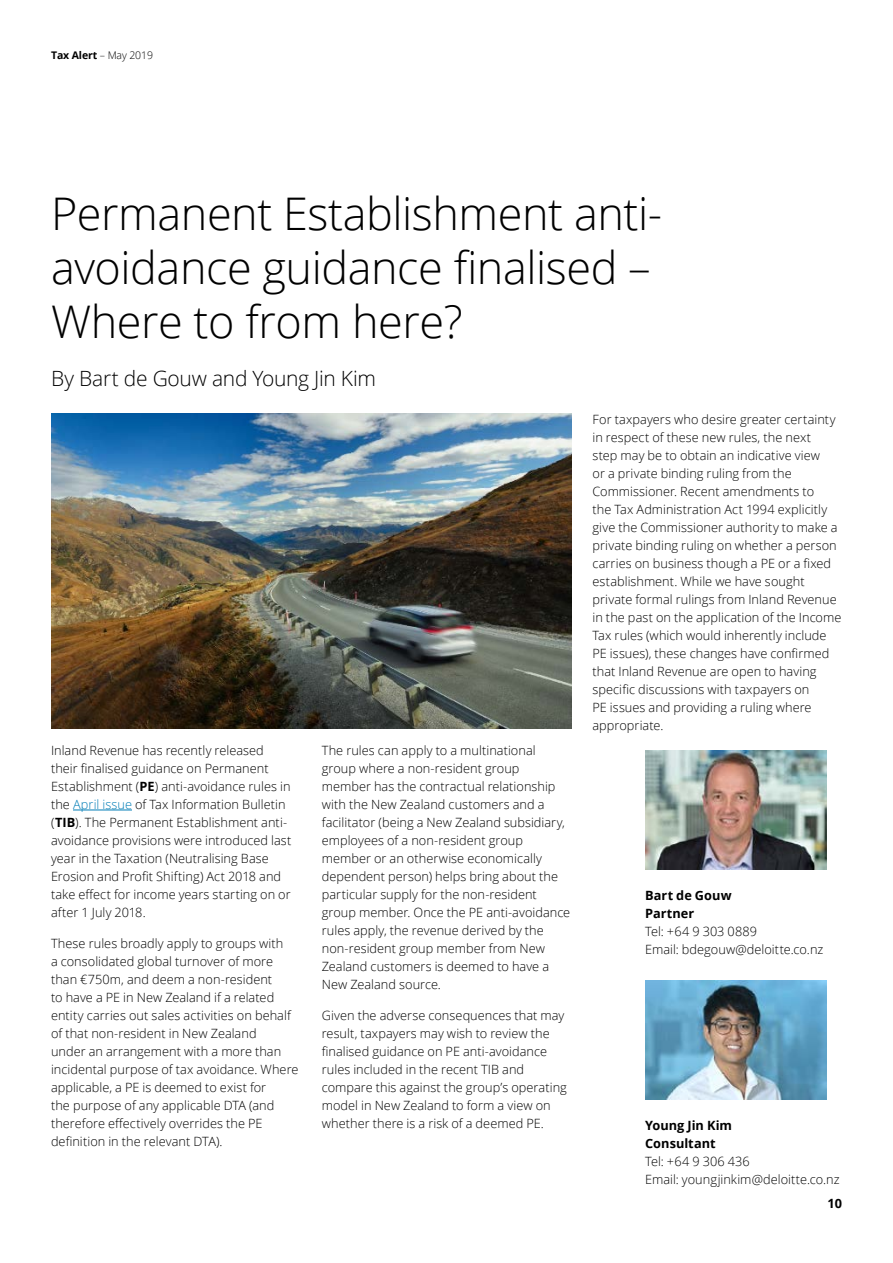
<style>
.page{position:relative;width:893px;height:1263px;background:#fff}
.page>*{position:absolute;margin:0;border:0;box-sizing:border-box;transform-origin:0 0}
.t1{font:300 45px/54px "Open Sans";letter-spacing:-.01em;color:#000}
.t2{font:300 21px "Open Sans";letter-spacing:-.015em;color:#000}
.t3{font:300 12.75px/18px "Open Sans";letter-spacing:.005em;color:#000}
.t4{font:700 12.75px/18px "Open Sans";color:#000}
.t5{font:700 10.5px "Open Sans";letter-spacing:-.01em;color:#000}
.s1{font-weight:300}
.s2{font-weight:700}
.s3{color:#007db6}
</style>
<div class="page">
<hr style="left:73px;top:810px;width:59px;height:1px;background:#007db6">
<img style="left:51px;top:414px;width:520px;height:314px">
<img style="left:645px;top:980px;width:182px;height:120px">
<img style="left:645px;top:750px;width:182px;height:119px">
<p class="t5" style="left:51px;top:48px;width:104px">Tax Alert <span class="s1">– May 2019</span></p>
<h1 class="t1" style="left:51px;top:185px;width:613px">Permanent Establishment anti&shy;avoidance guidance finalised –<br>Where to from here?</h1>
<h2 class="t2" style="left:51px;top:364px;width:327px">By Bart de Gouw and Young Jin Kim</h2>
<p class="t3" style="left:51px;top:741px;width:242px">Inland Revenue has recently released their finalised guidance on Permanent Establishment (<span class="s2">PE</span>) anti-avoidance rules in the <span class="s3">April issue</span> of Tax Information Bulletin (<span class="s2">TIB</span>). The Permanent Establishment anti&shy;avoidance provisions were introduced last year in the Taxation (Neutralising Base Erosion and Profit Shifting) Act 2018 and take effect for income years starting on or after 1 July 2018.</p>
<p class="t3" style="left:51px;top:934px;width:249px">These rules broadly apply to groups with<br>a consolidated global turnover of more than €750m, and deem a non-resident<br>to have a PE in New Zealand if a related entity carries out sales activities on behalf of that non-resident in New Zealand<br>under an arrangement with a more than incidental purpose of tax avoidance. Where applicable, a PE is deemed to exist for<br>the purpose of any applicable DTA (and therefore effectively overrides the PE definition in the relevant DTA).</p>
<p class="t3" style="left:322px;top:741px;width:250px">The rules can apply to a multinational group where a non-resident group member has the contractual relationship with the New Zealand customers and a facilitator (being a New Zealand subsidiary, employees of a non-resident group member or an otherwise economically dependent person) helps bring about the particular supply for the non-resident group member. Once the PE anti-avoidance rules apply, the revenue derived by the non-resident group member from New Zealand customers is deemed to have a New Zealand source.</p>
<p class="t3" style="left:322px;top:1006px;width:247px">Given the adverse consequences that may result, taxpayers may wish to review the finalised guidance on PE anti-avoidance rules included in the recent TIB and compare this against the group’s operating model in New Zealand to form a view on whether there is a risk of a deemed PE.</p>
<p class="t3" style="left:592px;top:410px;width:250px">For taxpayers who desire greater certainty in respect of these new rules, the next<br>step may be to obtain an indicative view<br>or a private binding ruling from the Commissioner. Recent amendments to<br>the Tax Administration Act 1994 explicitly give the Commissioner authority to make a private binding ruling on whether a person carries on business though a PE or a fixed establishment. While we have sought private formal rulings from Inland Revenue in the past on the application of the Income Tax rules (which would inherently include PE issues), these changes have confirmed that Inland Revenue are open to having specific discussions with taxpayers on<br>PE issues and providing a ruling where appropriate.</p>
<p class="t4" style="left:645px;top:886px;width:88px">Bart de Gouw<br>Partner</p>
<p class="t3" style="left:645px;top:922px;width:180px">Tel: +64 9 303 0889<br>Email: bdegouw@deloitte.co.nz</p>
<p class="t4" style="left:645px;top:1116px;width:88px">Young Jin Kim<br>Consultant</p>
<p class="t3" style="left:645px;top:1152px;width:196px">Tel: +64 9 306 436<br>Email: youngjinkim@deloitte.co.nz</p>
<p class="t4" style="left:827px;top:1194px;width:16px">10</p>
</div>
